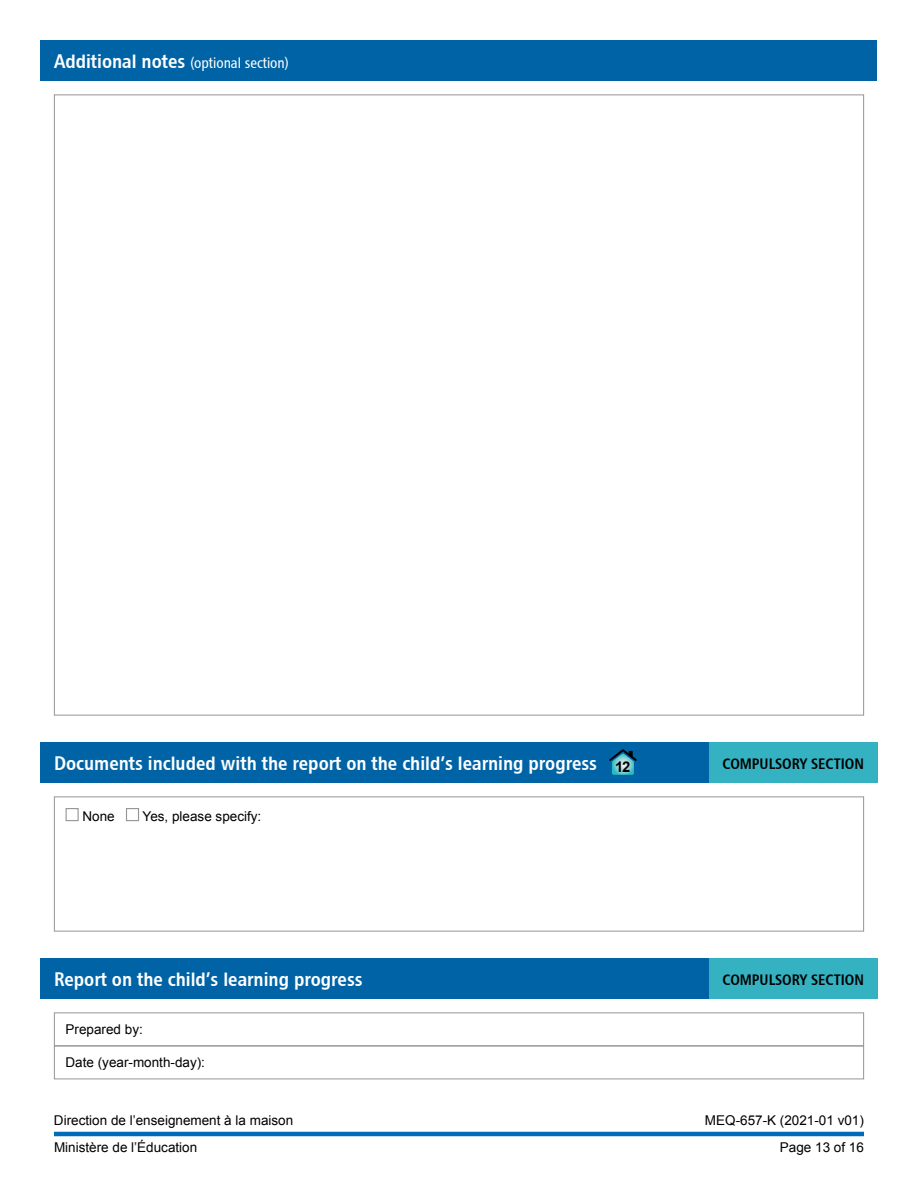
<style>
.page{position:relative;width:918px;height:1188px;background:#fff}
.page>*{position:absolute;margin:0;border:0;box-sizing:border-box;transform-origin:0 0}
.t1{font:19.5px "Chaloult Cond Demi Gras Normal";color:#fff}
.t2{font:15px "Chaloult Cond Demi Gras Normal";color:#000}
.t3{font:15px "Chaloult Cond Normal";color:#fff}
.t4{font:700 14.7px "Arial";color:#000}
.t5{font:13.5px "Arial";color:#000}
.s1{font-family:"Chaloult Cond Demi Gras Normal";font-size:19.5px}
</style>
<div class="page">
<hr style="left:54px;top:1132px;width:810px;height:4px;background:#006bb7">
<div style="left:40px;top:40px;width:838px;height:41px;background:#0063a6"></div>
<div style="left:40px;top:742px;width:838px;height:41px;background:#0063a6"></div>
<div style="left:66px;top:808px;width:13px;height:13px;border:1px solid #939598"></div>
<div style="left:126px;top:808px;width:13px;height:13px;border:1px solid #939598"></div>
<div style="left:54px;top:796px;width:810px;height:136px;border:1px solid #939598"></div>
<div style="left:40px;top:958px;width:669px;height:41px;background:#0063a6"></div>
<div style="left:54px;top:1012px;width:810px;height:34px;border:1px solid #939598"></div>
<div style="left:54px;top:1046px;width:810px;height:33px;border:1px solid #939598"></div>
<div style="left:709px;top:958px;width:169px;height:41px;background:#34b2c1"></div>
<div style="left:709px;top:742px;width:169px;height:41px;background:#34b2c1"></div>
<svg style="left:609px;top:749px;width:28px;height:26px"></svg>
<h2 class="t3" style="left:54px;top:54px;width:236px"><span class="s1">Additional notes</span> (optional section)</h2>
<h2 class="t1" style="left:54px;top:751px;width:545px">Documents included with the report on the child’s learning progress</h2>
<p class="t5" style="left:82px;top:808px;width:34px">None</p>
<p class="t5" style="left:143px;top:808px;width:120px">Yes, please specify:</p>
<p class="t4" style="left:615px;top:756px;width:17px">12</p>
<p class="t2" style="left:722px;top:754px;width:143px">COMPULSORY SECTION</p>
<h2 class="t1" style="left:54px;top:967px;width:310px">Report on the child’s learning progress</h2>
<p class="t5" style="left:66px;top:1021px;width:79px">Prepared by:</p>
<p class="t5" style="left:66px;top:1054px;width:141px">Date (year-month-day):</p>
<p class="t2" style="left:722px;top:970px;width:143px">COMPULSORY SECTION</p>
<p class="t5" style="left:54px;top:1112px;width:241px">Direction de l’enseignement à la maison</p>
<p class="t5" style="left:705px;top:1112px;width:161px">MEQ-657-K (2021-01 v01)</p>
<p class="t5" style="left:54px;top:1139px;width:145px">Ministère de l’Éducation</p>
<p class="t5" style="left:780px;top:1139px;width:86px">Page 13 of 16</p>
</div>
